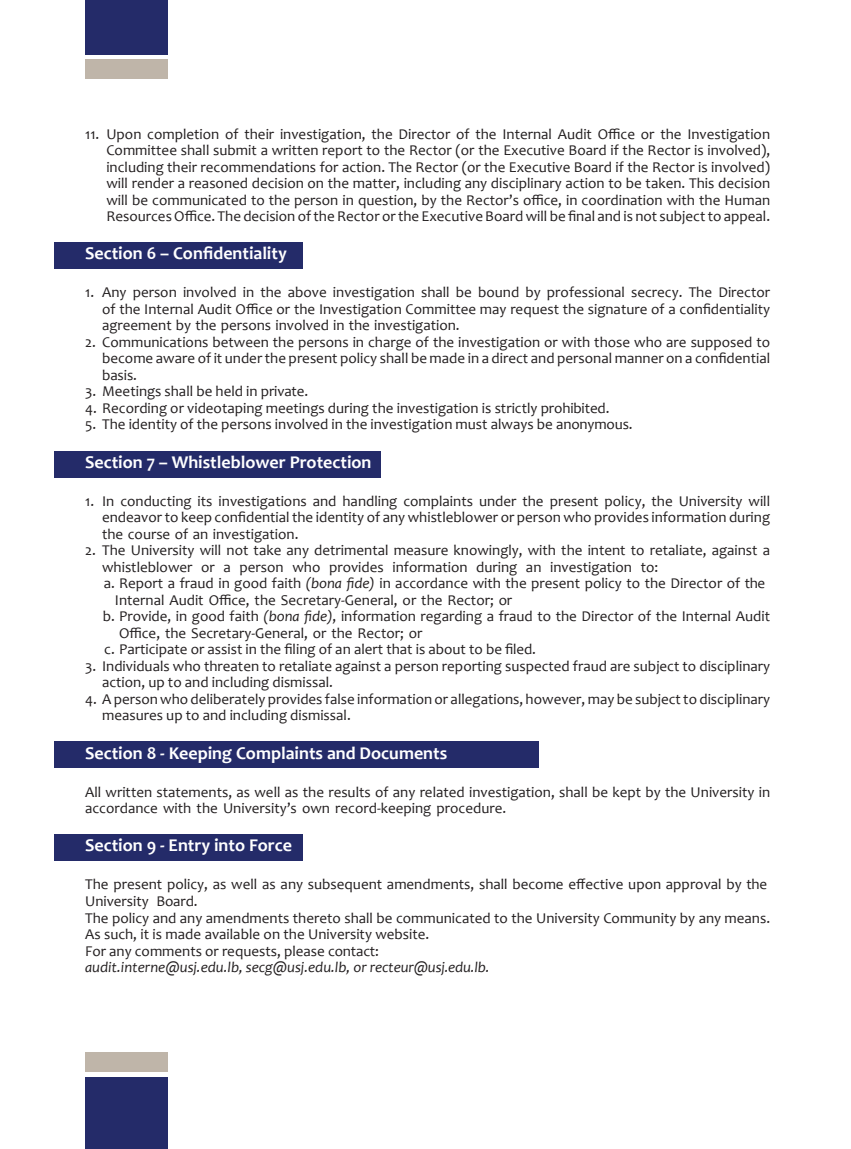
<style>
.page{position:relative;width:851px;height:1149px;background:#fff}
.page>*{position:absolute;margin:0;border:0;box-sizing:border-box;transform-origin:0 0}
.t1{font:700 18px "Candara";color:#fff}
.Body_Text{font:15px/16.5px "Candara";color:#231f20}
.t2{font:italic 15px "Candara";color:#231f20}
.s1{font-style:italic}
</style>
<div class="page">
<div style="left:85px;top:1076px;width:83px;height:72px;background:#242b69"></div>
<div style="left:85px;top:1051px;width:83px;height:19px;background:#bfb5a9"></div>
<div style="left:85px;top:60px;width:83px;height:19px;background:#bfb5a9"></div>
<div style="left:85px;top:0;width:83px;height:54px;background:#242b69"></div>
<div style="left:54px;top:242px;width:248px;height:26px;background:#242b69"></div>
<div style="left:54px;top:451px;width:326px;height:26px;background:#242b69"></div>
<div style="left:54px;top:741px;width:484px;height:26px;background:#242b69"></div>
<div style="left:54px;top:833px;width:248px;height:27px;background:#242b69"></div>
<p class="Body_Text" style="left:106px;top:125px;width:665px;text-align:justify;text-indent:-21px">11. Upon completion of their investigation, the Director of the Internal Audit Office or the Investigation Committee shall submit a written report to the Rector (or the Executive Board if the Rector is involved), including their recommendations for action. The Rector (or the Executive Board if the Rector is involved) will render a reasoned decision on the matter, including any disciplinary action to be taken. This decision will be communicated to the person in question, by the Rector’s office, in coordination with the Human Resources Office. The decision of the Rector or the Executive Board will be final and is not subject to appeal.</p>
<p class="t1" style="left:85px;top:242px;width:203px">Section 6 – Confidentiality</p>
<p class="Body_Text" style="left:102px;top:284px;width:669px;text-align:justify;text-indent:-17px">1. Any person involved in the above investigation shall be bound by professional secrecy. The Director of the Internal Audit Office or the Investigation Committee may request the signature of a confidentiality agreement by the persons involved in the investigation.</p>
<p class="Body_Text" style="left:102px;top:334px;width:669px;text-align:justify;text-indent:-17px">2. Communications between the persons in charge of the investigation or with those who are supposed to become aware of it under the present policy shall be made in a direct and personal manner on a confidential basis.</p>
<p class="Body_Text" style="left:85px;top:383px;width:224px">3. Meetings shall be held in private.</p>
<p class="Body_Text" style="left:85px;top:400px;width:525px">4. Recording or videotaping meetings during the investigation is strictly prohibited.</p>
<p class="Body_Text" style="left:85px;top:416px;width:549px">5. The identity of the persons involved in the investigation must always be anonymous.</p>
<p class="t1" style="left:85px;top:451px;width:288px">Section 7 – Whistleblower Protection</p>
<p class="Body_Text" style="left:102px;top:492px;width:669px;text-align:justify;text-indent:-17px">1. In conducting its investigations and handling complaints under the present policy, the University will endeavor to keep confidential the identity of any whistleblower or person who provides information during the course of an investigation.</p>
<p class="Body_Text" style="left:102px;top:542px;width:669px;text-indent:-17px">2. The University will not take any detrimental measure knowingly, with the intent to retaliate, against a whistleblower or a person who provides information during an investigation to:</p>
<p class="Body_Text" style="left:104px;top:575px;width:663px">a. Report a fraud in good faith <span class="s1">(bona fide)</span> in accordance with the present policy to the Director of the</p>
<p class="Body_Text" style="left:115px;top:591px;width:399px">Internal Audit Office, the Secretary-General, or the Rector; or</p>
<p class="Body_Text" style="left:119px;top:608px;width:652px;text-indent:-16px">b. Provide, in good faith <span class="s1">(bona fide)</span>, information regarding a fraud to the Director of the Internal Audit<br>Office, the Secretary-General, or the Rector; or</p>
<p class="Body_Text" style="left:104px;top:641px;width:433px">c. Participate or assist in the filing of an alert that is about to be filed.</p>
<p class="Body_Text" style="left:102px;top:657px;width:669px;text-indent:-17px">3. Individuals who threaten to retaliate against a person reporting suspected fraud are subject to disciplinary action, up to and including dismissal.</p>
<p class="Body_Text" style="left:102px;top:690px;width:669px;text-indent:-17px">4. A person who deliberately provides false information or allegations, however, may be subject to disciplinary measures up to and including dismissal.</p>
<p class="t1" style="left:85px;top:741px;width:363px">Section 8 - Keeping Complaints and Documents</p>
<p class="Body_Text" style="left:85px;top:783px;width:686px">All written statements, as well as the results of any related investigation, shall be kept by the University in accordance with the University’s own record-keeping procedure.</p>
<p class="t1" style="left:85px;top:834px;width:208px">Section 9 - Entry into Force</p>
<p class="Body_Text" style="left:85px;top:876px;width:683px">The present policy, as well as any subsequent amendments, shall become effective upon approval by the</p>
<p class="Body_Text" style="left:85px;top:892px;width:114px">University Board.</p>
<p class="Body_Text" style="left:85px;top:909px;width:686px">The policy and any amendments thereto shall be communicated to the University Community by any means.<br>As such, it is made available on the University website.</p>
<p class="Body_Text" style="left:85px;top:942px;width:295px">For any comments or requests, please contact:</p>
<p class="t2" style="left:85px;top:957px;width:406px">audit.interne@usj.edu.lb, secg@usj.edu.lb, or recteur@usj.edu.lb.</p>
</div>
